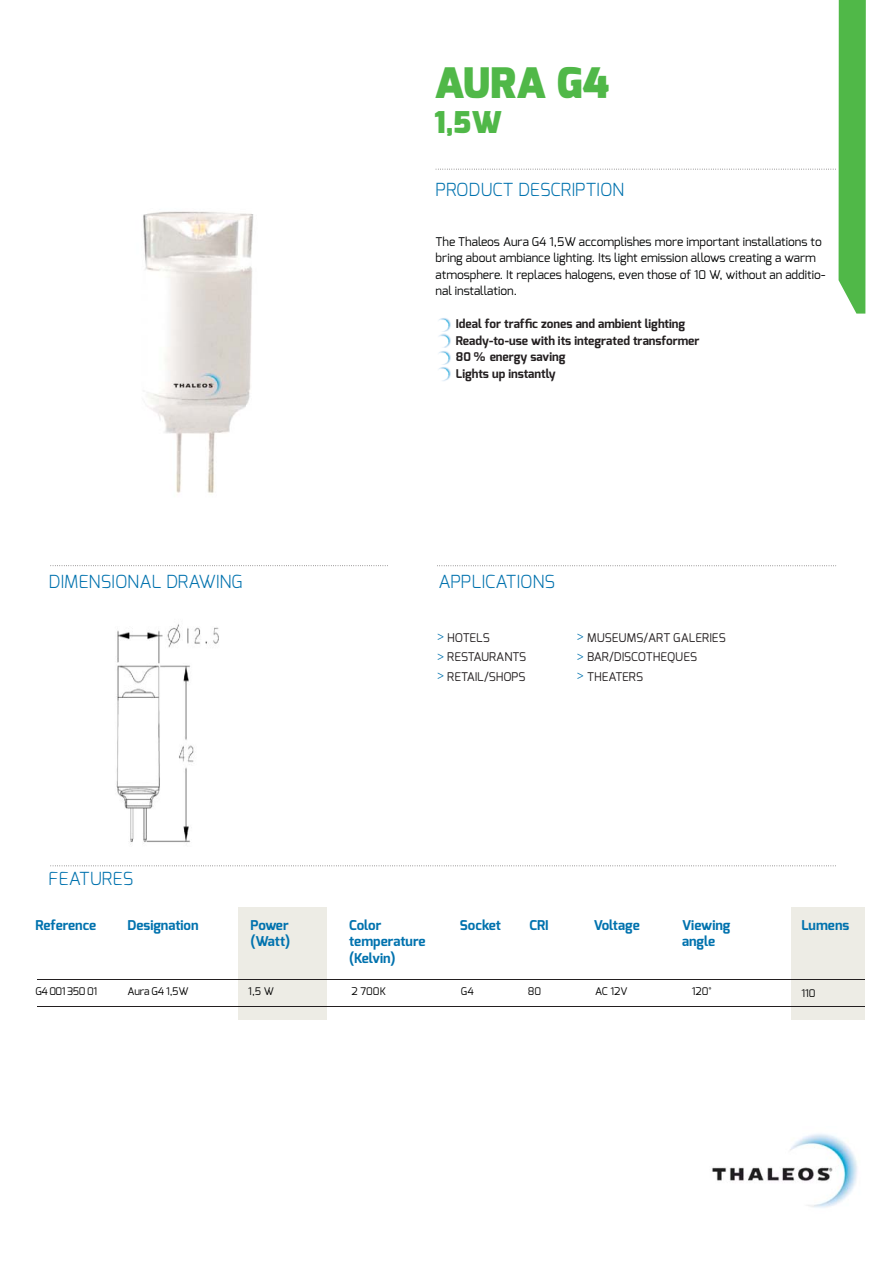
<style>
.page{position:relative;width:893px;height:1263px;background:#fff}
.page>*{position:absolute;margin:0;border:0;box-sizing:border-box;transform-origin:0 0}
.t1{font:900 42px "Exo";color:#50b848}
.t2{font:900 30px "Exo";color:#50b848}
.t3{font:300 18px "Exo";color:#0072ae}
.t4{font:700 13.5px/16.5px "Exo";color:#0072ae}
.t5{font:12px/16.5px "Exo";color:#010202}
.t6{font:700 12px/16.5px "Exo";color:#231f20}
.t7{font:12px/19.5px "Exo";color:#231f20}
.t8{font:10.5px "Exo";letter-spacing:-.025em;color:#000}
.t9{font:10.5px "Exo";letter-spacing:-.05em;color:#000}
.s1{font-family:"Myriad Pro";color:#0072ae}
</style>
<div class="page">
<svg style="left:50px;top:866px;width:786px;height:1px"></svg>
<svg style="left:50px;top:565px;width:338px;height:1px"></svg>
<svg style="left:437px;top:565px;width:399px;height:1px"></svg>
<img style="left:438px;top:318px;width:13px;height:63px">
<svg style="left:438px;top:332px;width:13px;height:1px"></svg>
<svg style="left:438px;top:349px;width:13px;height:1px"></svg>
<svg style="left:438px;top:365px;width:13px;height:1px"></svg>
<div style="left:238px;top:907px;width:89px;height:112px;background:#edece5"></div>
<div style="left:791px;top:907px;width:73px;height:112px;background:#edece5"></div>
<hr style="left:37px;top:979px;width:827px;height:1px;background:#231f20">
<hr style="left:37px;top:1007px;width:827px;height:1px;background:#231f20">
<img style="left:712px;top:1134px;width:145px;height:74px">
<img style="left:116px;top:624px;width:103px;height:221px">
<img style="left:143px;top:211px;width:111px;height:282px">
<svg style="left:435px;top:0;width:430px;height:314px"></svg>
<h1 class="t1" style="left:434px;top:63px;width:176px">AURA G4</h1>
<h2 class="t2" style="left:434px;top:108px;width:69px">1,5W</h2>
<h3 class="t3" style="left:435px;top:181px;width:190px">PRODUCT DESCRIPTION</h3>
<p class="t5" style="left:435px;top:234px;width:391px">The Thaleos Aura G4 1,5W accomplishes more important installations to bring about ambiance lighting. Its light emission allows creating a warm atmosphere. It replaces halogens, even those of 10 W, without an additio&shy;nal installation.</p>
<p class="t6" style="left:456px;top:317px;width:245px">Ideal for traffic zones and ambient lighting<br>Ready-to-use with its integrated transformer<br>80 % energy saving<br>Lights up instantly</p>
<h3 class="t3" style="left:49px;top:573px;width:195px">DIMENSIONAL DRAWING</h3>
<h3 class="t3" style="left:438px;top:573px;width:118px">APPLICATIONS</h3>
<h3 class="t3" style="left:48px;top:870px;width:86px">FEATURES</h3>
<p class="t7" style="left:437px;top:629px;width:90px"><span class="s1">&gt;</span> HOTELS<br><span class="s1">&gt;</span> RESTAURANTS <span class="s1">&gt;</span> RETAIL/SHOPS</p>
<p class="t7" style="left:577px;top:629px;width:150px"><span class="s1">&gt;</span> MUSEUMS/ART GALERIES <span class="s1">&gt;</span> BAR/DISCOTHEQUES<br><span class="s1">&gt;</span> THEATERS</p>
<p class="t4" style="left:36px;top:917px;width:62px">Reference</p>
<p class="t4" style="left:127px;top:917px;width:73px">Designation</p>
<p class="t4" style="left:349px;top:917px;width:78px">Color temperature (Kelvin)</p>
<p class="t4" style="left:460px;top:917px;width:43px">Socket</p>
<p class="t4" style="left:529px;top:917px;width:21px">CRI</p>
<p class="t4" style="left:593px;top:917px;width:48px">Voltage</p>
<p class="t4" style="left:682px;top:917px;width:50px">Viewing</p>
<p class="t4" style="left:801px;top:917px;width:49px">Lumens</p>
<p class="t4" style="left:250px;top:917px;width:41px">Power (Watt)</p>
<p class="t4" style="left:682px;top:934px;width:35px">angle</p>
<p class="t9" style="left:36px;top:987px;width:63px">G4 001 350 01</p>
<p class="t8" style="left:128px;top:987px;width:62px">Aura G4 1,5W</p>
<p class="t8" style="left:248px;top:987px;width:27px">1,5 W</p>
<p class="t8" style="left:351px;top:987px;width:36px">2 700K</p>
<p class="t8" style="left:461px;top:987px;width:14px">G4</p>
<p class="t8" style="left:527px;top:987px;width:15px">80</p>
<p class="t8" style="left:595px;top:987px;width:34px">AC 12V</p>
<p class="t8" style="left:691px;top:987px;width:22px">120°</p>
<p class="t8" style="left:801px;top:989px;width:16px">110</p>
</div>
